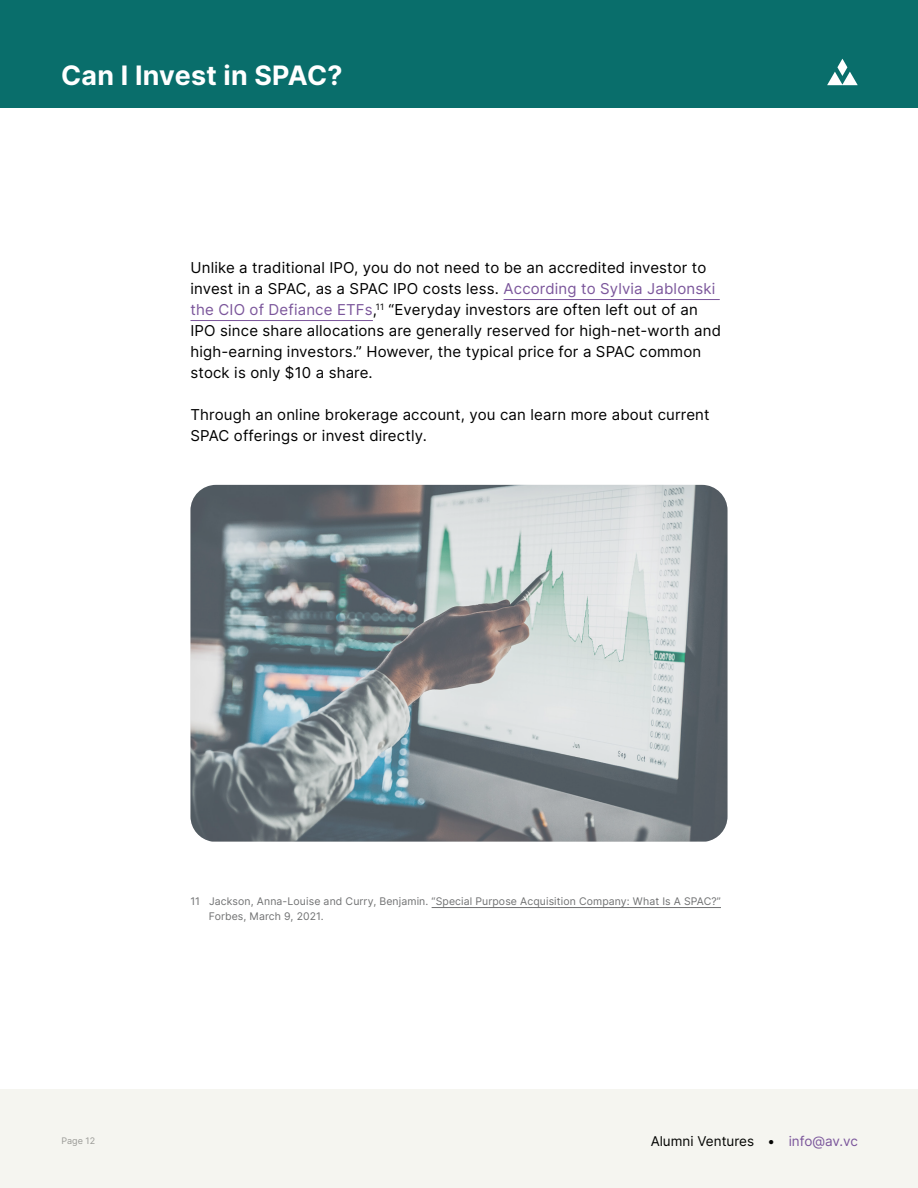
<style>
.page{position:relative;width:918px;height:1188px;background:#fff}
.page>*{position:absolute;margin:0;border:0;box-sizing:border-box;transform-origin:0 0}
.t1{font:700 26.85px "Inter";letter-spacing:.01em;color:#fff}
.t2{font:15px/21px "Inter";letter-spacing:.01em;color:#000}
.t3{font:13.5px "Inter";color:#040503}
.Footnote_22{font:10.5px/15px "Inter";letter-spacing:.01em;color:#707172}
.t4{font:9px "Inter";color:#9a9a96}
.s1{color:#7b569b}
</style>
<div class="page">
<div style="left:0;top:1089px;width:918px;height:99px;background:#f5f5f0"></div>
<div style="left:0;top:0;width:918px;height:108px;background:#096e6b"></div>
<svg style="left:827px;top:59px;width:31px;height:26px"></svg>
<hr style="left:504px;top:299px;width:216px;height:1px;background:#7b569b">
<hr style="left:190px;top:320px;width:183px;height:1px;background:#7b569b">
<hr style="left:432px;top:907px;width:289px;height:1px;background:#707172">
<img style="left:190px;top:485px;width:538px;height:357px">
<p class="t1" style="left:61px;top:56px;width:283px">Can I Invest in SPAC?</p>
<p class="t2" style="left:190px;top:257px;width:532px">Unlike a traditional IPO, you do not need to be an accredited investor to invest in a SPAC, as a SPAC IPO costs less. <span class="s1">According to Sylvia Jablonski the CIO of Defiance ETFs</span>,<sup>11</sup> “Everyday investors are often left out of an IPO since share allocations are generally reserved for high-net-worth and high-earning investors.” However, the typical price for a SPAC common stock is only $10 a share.</p>
<p class="t2" style="left:190px;top:404px;width:521px">Through an online brokerage account, you can learn more about current<br>SPAC offerings or invest directly.</p>
<p class="Footnote_22" style="left:209px;top:893px;width:514px;text-indent:-18px">11 Jackson, Anna-Louise and Curry, Benjamin. “Special Purpose Acquisition Company: What Is A SPAC?”<br>Forbes, March 9, 2021.</p>
<p class="t4" style="left:62px;top:1134px;width:35px">Page 12</p>
<p class="t3" style="left:651px;top:1131px;width:209px">Alumni Ventures • <span class="s1">info@av.vc</span></p>
</div>
